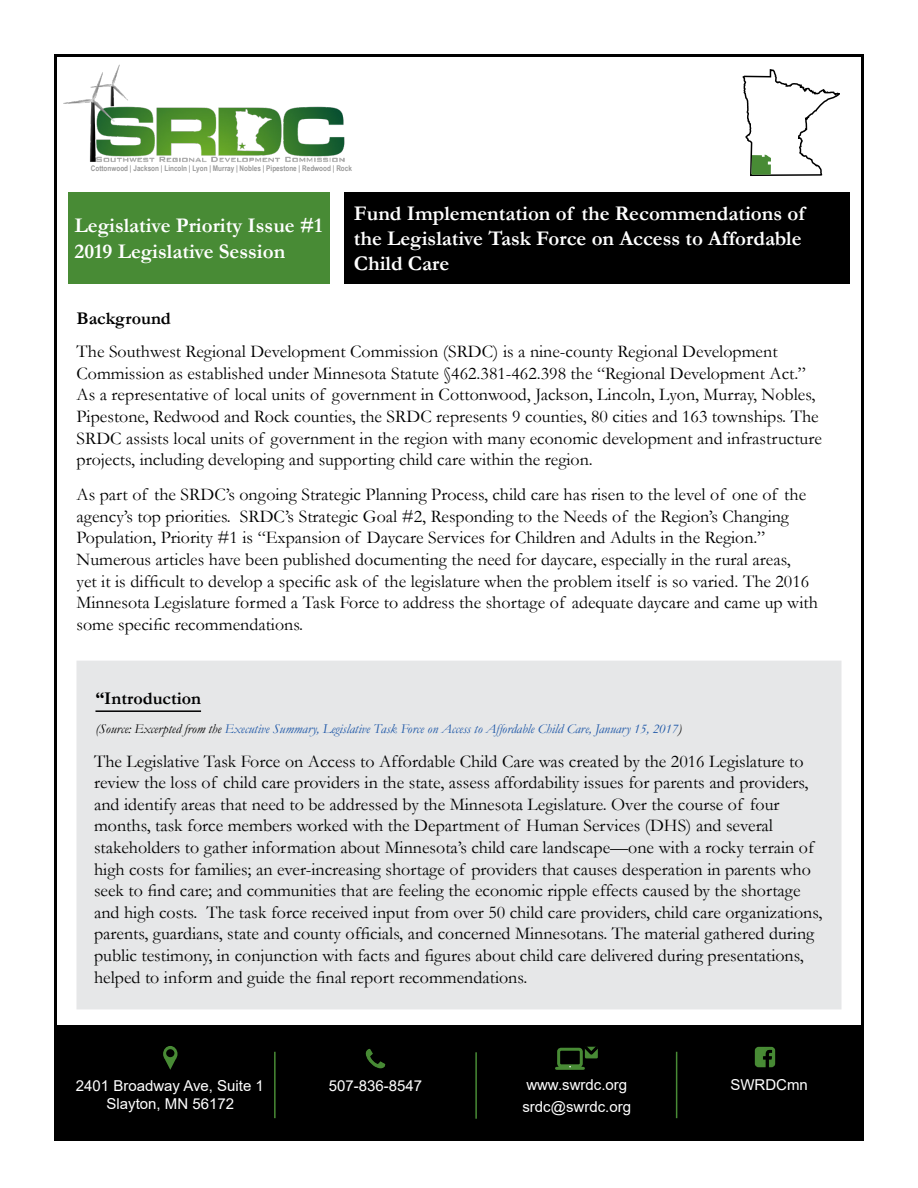
<style>
.page{position:relative;width:918px;height:1188px;background:#fff}
.page>*{position:absolute;margin:0;border:0;box-sizing:border-box;transform-origin:0 0}
.t1{font:700 21px/25.2px "Garamond";color:#fff}
.t2{font:18px/21.6px "Garamond";color:#000}
.t3{font:700 18px "Garamond";color:#000}
.t4{font:15px "Arial";color:#fff}
.t5{font:italic 13.5px "Garamond";color:#1b55a6}
.t6{font:700 7.8px "Arial Narrow";color:#999}
.s1{color:#000}
</style>
<div class="page">
<img style="left:63px;top:64px;width:282px;height:98px">
<div style="left:68px;top:192px;width:262px;height:92px;background:#488b35"></div>
<div style="left:345px;top:192px;width:505px;height:92px;background:#000"></div>
<div style="left:54px;top:1025px;width:810px;height:116px;background:#000"></div>
<svg style="left:163px;top:1046px;width:15px;height:16px"></svg>
<svg style="left:165px;top:1059px;width:11px;height:11px"></svg>
<div style="left:166px;top:1049px;width:8px;height:8px;background:#000;border-radius:50%"></div>
<div style="left:585px;top:1047px;width:13px;height:11px;background:#488b35"></div>
<svg style="left:584px;top:1046px;width:14px;height:11px"></svg>
<img style="left:365px;top:1048px;width:21px;height:21px">
<div style="left:557px;top:1048px;width:26px;height:19px;border:3px solid #488b35;border-radius:2px"></div>
<hr style="left:556px;top:1067px;width:27px;height:3px;background:#488b35">
<hr style="left:560px;top:1065px;width:20px;height:3px;background:#488b35">
<img style="left:754px;top:1046px;width:22px;height:22px">
<hr style="left:274px;top:1052px;width:2px;height:66px;background:#488b35">
<hr style="left:475px;top:1052px;width:2px;height:67px;background:#488b35">
<hr style="left:676px;top:1052px;width:1px;height:66px;background:#488b35">
<div style="left:76px;top:661px;width:766px;height:348px;background:#e6e7e8;border:2px solid #e6e7e8"></div>
<hr style="left:95px;top:710px;width:106px;height:2px;background:#000">
<svg style="left:742px;top:69px;width:98px;height:107px"></svg>
<p class="t6" style="left:91px;top:162px;width:263px">Cottonwood | Jackson | Lincoln | Lyon | Murray | Nobles | Pipestone | Redwood | Rock</p>
<p class="t1" style="left:75px;top:213px;width:249px">Legislative Priority Issue #1</p>
<p class="t1" style="left:75px;top:238px;width:212px">2019 Legislative Session</p>
<p class="t1" style="left:354px;top:201px;width:452px">Fund Implementation of the Recommendations of the Legislative Task Force on Access to Affordable<br>Child Care</p>
<p class="t3" style="left:77px;top:306px;width:96px">Background</p>
<p class="t2" style="left:77px;top:340px;width:747px">The Southwest Regional Development Commission (SRDC) is a nine-county Regional Development Commission as established under Minnesota Statute §462.381-462.398 the “Regional Development Act.” As a representative of local units of government in Cottonwood, Jackson, Lincoln, Lyon, Murray, Nobles, Pipestone, Redwood and Rock counties, the SRDC represents 9 counties, 80 cities and 163 townships. The SRDC assists local units of government in the region with many economic development and infrastructure projects, including developing and supporting child care within the region.</p>
<p class="t2" style="left:77px;top:483px;width:743px">As part of the SRDC’s ongoing Strategic Planning Process, child care has risen to the level of one of the agency’s top priorities. SRDC’s Strategic Goal #2, Responding to the Needs of the Region’s Changing Population, Priority #1 is “Expansion of Daycare Services for Children and Adults in the Region.” Numerous articles have been published documenting the need for daycare, especially in the rural areas,<br>yet it is difficult to develop a specific ask of the legislature when the problem itself is so varied. The 2016<br>Minnesota Legislature formed a Task Force to address the shortage of adequate daycare and came up with some specific recommendations.</p>
<p class="t3" style="left:95px;top:686px;width:107px">“Introduction</p>
<p class="t5" style="left:95px;top:720px;width:588px"><span class="s1">(Source: Excerpted from the</span> Executive Summary, Legislative Task Force on Access to Affordable Child Care, January 15, 2017<span class="s1">)</span></p>
<p class="t2" style="left:94px;top:750px;width:730px">The Legislative Task Force on Access to Affordable Child Care was created by the 2016 Legislature to review the loss of child care providers in the state, assess affordability issues for parents and providers, and identify areas that need to be addressed by the Minnesota Legislature. Over the course of four months, task force members worked with the Department of Human Services (DHS) and several stakeholders to gather information about Minnesota’s child care landscape—one with a rocky terrain of high costs for families; an ever-increasing shortage of providers that causes desperation in parents who seek to find care; and communities that are feeling the economic ripple effects caused by the shortage and high costs. The task force received input from over 50 child care providers, child care organizations, parents, guardians, state and county officials, and concerned Minnesotans. The material gathered during public testimony, in conjunction with facts and figures about child care delivered during presentations, helped to inform and guide the final report recommendations.</p>
<p class="t4" style="left:76px;top:1076px;width:190px">2401 Broadway Ave, Suite 1</p>
<p class="t4" style="left:107px;top:1094px;width:129px">Slayton, MN 56172</p>
<p class="t4" style="left:329px;top:1076px;width:95px">507-836-8547</p>
<p class="t4" style="left:526px;top:1075px;width:102px">www.swrdc.org</p>
<p class="t4" style="left:730px;top:1075px;width:79px">SWRDCmn</p>
<p class="t4" style="left:522px;top:1096px;width:110px">srdc@swrdc.org</p>
</div>
